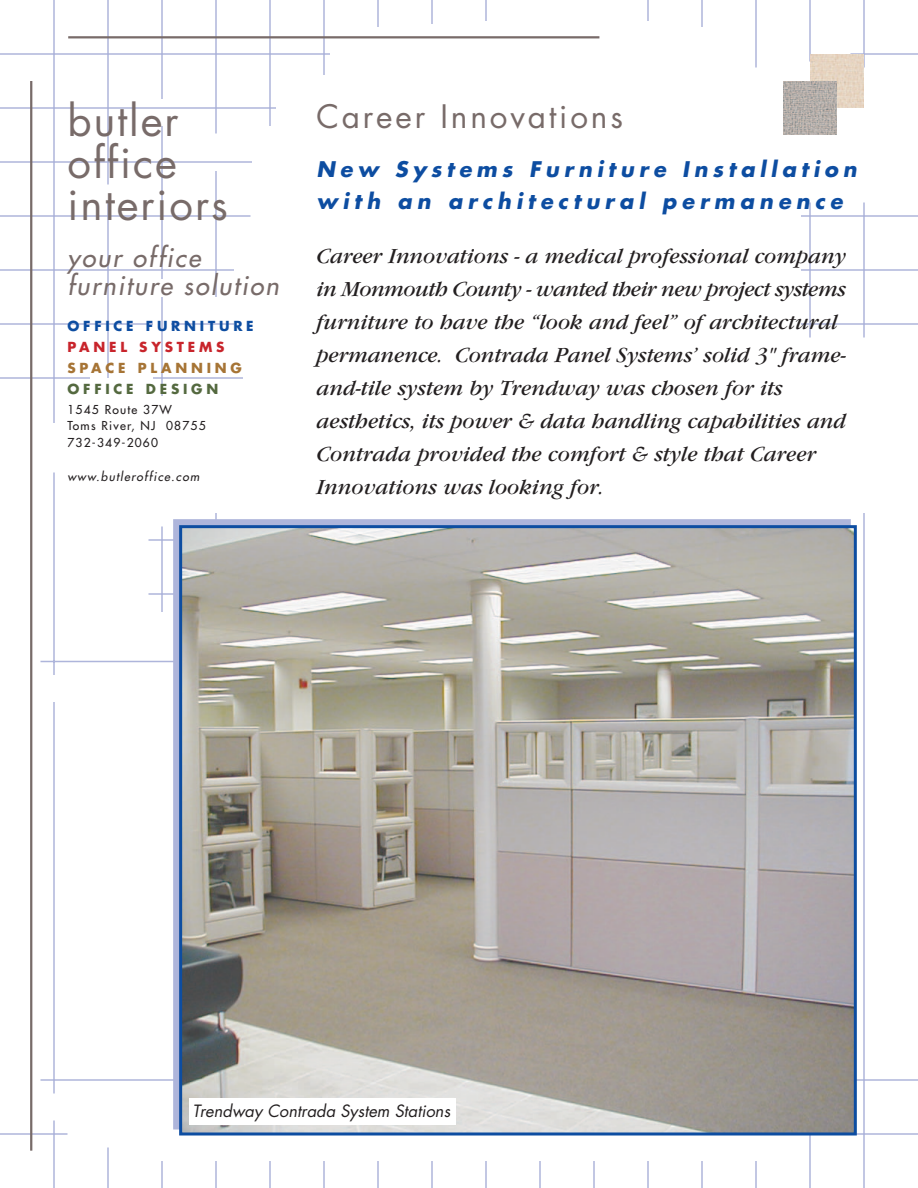
<style>
.page{position:relative;width:918px;height:1188px;background:#fff}
.page>*{position:absolute;margin:0;border:0;box-sizing:border-box;transform-origin:0 0}
.t1{font:42px/42px "Futura";letter-spacing:.045em;color:#786b69}
.t2{font:31.5px "Futura";letter-spacing:.09em;color:#786b69}
.t3{font:italic 25.5px/28.5px "Futura";letter-spacing:.075em;color:#786b69}
.t4{font:italic 22.5px/33px "Garamond";color:#231f20}
.t5{font:italic 700 21px/31.5px "Futura";color:#0d4da1}
.t6{font:italic 16.5px "Futura";color:#231f20}
.t7{font:700 13.5px "Futura";letter-spacing:.28em;color:#0d4da1}
.t8{font:700 13.5px "Futura";letter-spacing:.28em;color:#a67435}
.t9{font:700 13.5px "Futura";letter-spacing:.28em;color:#c8242b}
.t10{font:700 13.5px "Futura";letter-spacing:.28em;color:#54693f}
.t11{font:12px/16.5px "Futura";letter-spacing:.1em;color:#231f20}
.t12{font:italic 12px "Futura";color:#231f20}
</style>
<div class="page">
<hr style="left:755px;top:0;width:2px;height:68px;background:#aeb5db">
<hr style="left:53px;top:0;width:2px;height:423px;background:#aeb5db">
<hr style="left:161px;top:0;width:2px;height:99px;background:#aeb5db">
<hr style="left:215px;top:0;width:2px;height:134px;background:#aeb5db">
<hr style="left:107px;top:0;width:2px;height:184px;background:#aeb5db">
<hr style="left:863px;top:0;width:2px;height:68px;background:#aeb5db">
<hr style="left:323px;top:0;width:2px;height:75px;background:#aeb5db">
<hr style="left:377px;top:0;width:2px;height:27px;background:#aeb5db">
<hr style="left:269px;top:0;width:2px;height:126px;background:#aeb5db">
<hr style="left:809px;top:0;width:2px;height:62px;background:#aeb5db">
<hr style="left:431px;top:0;width:2px;height:24px;background:#aeb5db">
<hr style="left:485px;top:0;width:2px;height:21px;background:#aeb5db">
<hr style="left:647px;top:0;width:2px;height:21px;background:#aeb5db">
<hr style="left:701px;top:0;width:2px;height:27px;background:#aeb5db">
<hr style="left:0;top:161px;width:252px;height:2px;background:#aeb5db">
<hr style="left:0;top:215px;width:250px;height:2px;background:#aeb5db">
<hr style="left:0;top:323px;width:153px;height:2px;background:#aeb5db">
<hr style="left:0;top:377px;width:90px;height:2px;background:#aeb5db">
<hr style="left:0;top:53px;width:330px;height:2px;background:#aeb5db">
<hr style="left:0;top:107px;width:276px;height:2px;background:#aeb5db">
<hr style="left:801px;top:323px;width:117px;height:2px;background:#aeb5db">
<hr style="left:801px;top:269px;width:117px;height:2px;background:#aeb5db">
<hr style="left:801px;top:215px;width:117px;height:2px;background:#aeb5db">
<hr style="left:850px;top:53px;width:68px;height:2px;background:#aeb5db">
<hr style="left:863px;top:202px;width:2px;height:136px;background:#aeb5db">
<hr style="left:53px;top:472px;width:2px;height:203px;background:#aeb5db">
<hr style="left:53px;top:702px;width:2px;height:392px;background:#aeb5db">
<hr style="left:40px;top:661px;width:216px;height:1px;background:#aeb5db">
<hr style="left:863px;top:513px;width:2px;height:675px;background:#aeb5db">
<hr style="left:809px;top:1126px;width:2px;height:62px;background:#aeb5db">
<hr style="left:53px;top:1120px;width:2px;height:68px;background:#aeb5db">
<hr style="left:107px;top:1148px;width:2px;height:40px;background:#aeb5db">
<hr style="left:161px;top:1161px;width:2px;height:27px;background:#aeb5db">
<hr style="left:215px;top:1161px;width:2px;height:27px;background:#aeb5db">
<hr style="left:269px;top:1161px;width:2px;height:27px;background:#aeb5db">
<hr style="left:323px;top:1161px;width:2px;height:27px;background:#aeb5db">
<hr style="left:377px;top:1161px;width:2px;height:27px;background:#aeb5db">
<hr style="left:431px;top:1161px;width:2px;height:27px;background:#aeb5db">
<hr style="left:485px;top:1161px;width:2px;height:27px;background:#aeb5db">
<hr style="left:539px;top:1161px;width:2px;height:27px;background:#aeb5db">
<hr style="left:593px;top:1161px;width:2px;height:27px;background:#aeb5db">
<hr style="left:647px;top:1161px;width:2px;height:27px;background:#aeb5db">
<hr style="left:701px;top:1161px;width:2px;height:27px;background:#aeb5db">
<hr style="left:755px;top:1161px;width:2px;height:27px;background:#aeb5db">
<hr style="left:796px;top:1133px;width:122px;height:2px;background:#aeb5db">
<hr style="left:850px;top:1079px;width:68px;height:2px;background:#aeb5db">
<hr style="left:809px;top:202px;width:2px;height:136px;background:#aeb5db">
<hr style="left:0;top:269px;width:234px;height:2px;background:#aeb5db">
<hr style="left:107px;top:202px;width:2px;height:176px;background:#aeb5db">
<hr style="left:153px;top:377px;width:90px;height:2px;background:#aeb5db">
<hr style="left:171px;top:323px;width:63px;height:2px;background:#aeb5db">
<hr style="left:161px;top:297px;width:2px;height:99px;background:#aeb5db">
<hr style="left:215px;top:171px;width:2px;height:126px;background:#aeb5db">
<hr style="left:161px;top:126px;width:2px;height:153px;background:#aeb5db">
<hr style="left:148px;top:539px;width:82px;height:2px;background:#aeb5db">
<hr style="left:148px;top:593px;width:82px;height:2px;background:#aeb5db">
<hr style="left:161px;top:526px;width:2px;height:86px;background:#aeb5db">
<hr style="left:215px;top:513px;width:2px;height:99px;background:#aeb5db">
<hr style="left:0;top:1133px;width:68px;height:2px;background:#aeb5db">
<hr style="left:40px;top:1079px;width:216px;height:2px;background:#aeb5db">
<hr style="left:68px;top:36px;width:531px;height:2px;background:#786b69">
<img style="left:810px;top:54px;width:54px;height:54px">
<img style="left:783px;top:81px;width:54px;height:54px">
<img style="left:183px;top:529px;width:670px;height:603px">
<div style="left:179px;top:525px;width:678px;height:611px;border:3px solid #0d4da1"></div>
<div style="left:190px;top:1098px;width:266px;height:27px;background:#fff"></div>
<hr style="left:30px;top:81px;width:2px;height:1070px;background:#786b69">
<h1 class="t1" style="left:68px;top:103px;width:162px">butler office interiors</h1>
<p class="t3" style="left:67px;top:245px;width:218px">your office furniture solution</p>
<p class="t7" style="left:68px;top:320px;width:188px">OFFICE FURNITURE</p>
<p class="t9" style="left:68px;top:341px;width:158px">PANEL SYSTEMS</p>
<p class="t8" style="left:68px;top:362px;width:176px">SPACE PLANNING</p>
<p class="t10" style="left:68px;top:383px;width:152px">OFFICE DESIGN</p>
<p class="t11" style="left:68px;top:402px;width:140px">1545 Route 37W<br>Toms River, NJ 08755<br>732-349-2060</p>
<p class="t12" style="left:68px;top:471px;width:135px">www.butleroffice.com</p>
<h2 class="t2" style="left:316px;top:101px;width:308px">Career Innovations</h2>
<p class="t5" style="left:316px;top:155px;width:545px">New Systems Furniture Installation with an architectural permanence</p>
<p class="t4" style="left:316px;top:242px;width:531px">Career Innovations - a medical professional company in Monmouth County - wanted their new project systems furniture to have the “look and feel” of architectural permanence. Contrada Panel Systems’ solid 3" frame&shy;and-tile system by Trendway was chosen for its aesthetics, its power &amp; data handling capabilities and Contrada provided the comfort &amp; style that Career Innovations was looking for.</p>
<p class="t6" style="left:193px;top:1104px;width:262px">Trendway Contrada System Stations</p>
</div>
